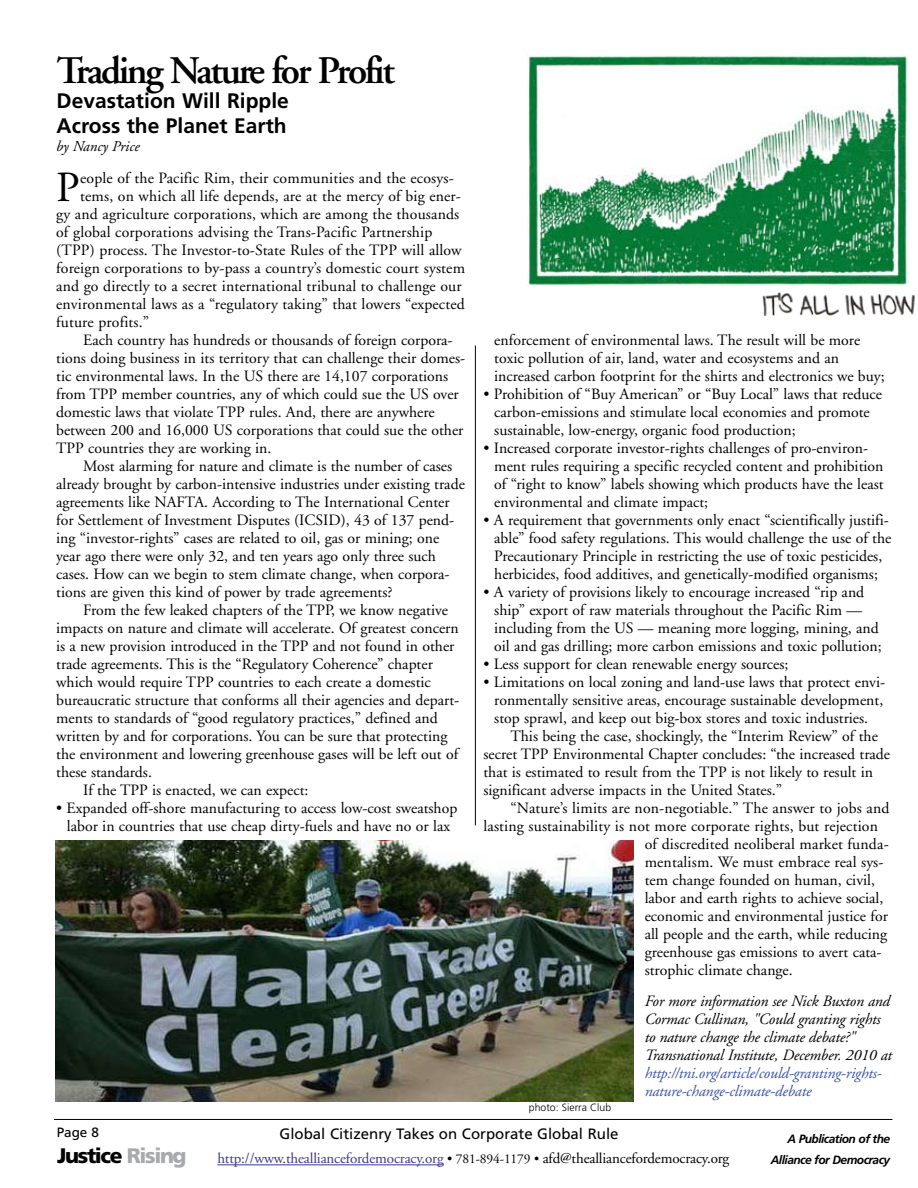
<style>
.page{position:relative;width:918px;height:1188px;background:#fff}
.page>*{position:absolute;margin:0;border:0;box-sizing:border-box;transform-origin:0 0}
.t1{font:42.9px "Adobe Garamond";color:#000}
.t2{font:600 39px "Adobe Garamond";letter-spacing:-.06em;color:#000}
.t3{font:700 21px/25.2px "Frutiger";color:#000}
.t4{font:900 21px "Frutiger";letter-spacing:-.065em;color:#000}
.t5{font:15.75px/18px "Adobe Garamond";color:#000}
.t6{font:italic 15.75px/18px "Adobe Garamond";letter-spacing:-.01em;color:#000}
.t7{font:italic 15.75px/18px "Adobe Garamond";letter-spacing:-.01em;color:#3a53a4}
.t8{font:15px "Adobe Garamond";letter-spacing:-.01em;color:#3b398c}
.t9{font:15px "Frutiger";color:#000}
.t10{font:italic 15px "Adobe Garamond";color:#000}
.t11{font:13.5px "Frutiger";color:#000}
.t12{font:italic 700 12px "Frutiger";letter-spacing:-.045em;color:#000}
.t13{font:300 10.5px "Frutiger";color:#000}
.s1{color:#a7a9ac}
.s2{font-size:13.5px;color:#000}
.s3{color:#000}
</style>
<div class="page">
<hr style="left:54px;top:1119px;width:838px;height:1px;background:#000">
<hr style="left:217px;top:1164px;width:227px;height:1px;background:#3b398c">
<img style="left:55px;top:841px;width:579px;height:260px">
<hr style="left:475px;top:346px;width:1px;height:479px;background:#000">
<img style="left:528px;top:55px;width:380px;height:230px">
<img style="left:762px;top:292px;width:153px;height:23px">
<h2 class="t2" style="left:57px;top:49px;width:340px">Trading Nature for Profit</h2>
<h3 class="t3" style="left:57px;top:88px;width:234px">Devastation Will Ripple<br>Across the Planet Earth</h3>
<p class="t10" style="left:56px;top:138px;width:85px">by Nancy Price</p>
<h1 class="t1" style="left:56px;top:164px;width:25px">P</h1>
<p class="t5" style="left:80px;top:169px;width:375px">eople of the Pacific Rim, their communities and the ecosys-</p>
<p class="t5" style="left:80px;top:187px;width:382px">tems, on which all life depends, are at the mercy of big ener-</p>
<p class="t5" style="left:56px;top:205px;width:405px">gy and agriculture corporations, which are among the thousands</p>
<p class="t5" style="left:56px;top:223px;width:378px">of global corporations advising the Trans-Pacific Partnership</p>
<p class="t5" style="left:56px;top:241px;width:407px">(TPP) process. The Investor-to-State Rules of the TPP will allow</p>
<p class="t5" style="left:56px;top:259px;width:410px">foreign corporations to by-pass a country’s domestic court system</p>
<p class="t5" style="left:56px;top:277px;width:407px">and go directly to a secret international tribunal to challenge our</p>
<p class="t5" style="left:56px;top:295px;width:410px">environmental laws as a “regulatory taking” that lowers “expected</p>
<p class="t5" style="left:56px;top:313px;width:95px">future profits.”</p>
<p class="t5" style="left:83px;top:331px;width:371px">Each country has hundreds or thousands of foreign corpora-</p>
<p class="t5" style="left:56px;top:349px;width:411px">tions doing business in its territory that can challenge their domes-</p>
<p class="t5" style="left:56px;top:367px;width:394px">tic environmental laws. In the US there are 14,107 corporations</p>
<p class="t5" style="left:56px;top:385px;width:404px">from TPP member countries, any of which could sue the US over</p>
<p class="t5" style="left:56px;top:403px;width:380px">domestic laws that violate TPP rules. And, there are anywhere</p>
<p class="t5" style="left:56px;top:421px;width:409px">between 200 and 16,000 US corporations that could sue the other</p>
<p class="t5" style="left:56px;top:439px;width:217px">TPP countries they are working in.</p>
<p class="t5" style="left:83px;top:457px;width:371px">Most alarming for nature and climate is the number of cases</p>
<p class="t5" style="left:56px;top:475px;width:410px">already brought by carbon-intensive industries under existing trade</p>
<p class="t5" style="left:56px;top:493px;width:395px">agreements like NAFTA. According to The International Center</p>
<p class="t5" style="left:56px;top:511px;width:400px">for Settlement of Investment Disputes (ICSID), 43 of 137 pend-</p>
<p class="t5" style="left:56px;top:529px;width:385px">ing “investor-rights” cases are related to oil, gas or mining; one</p>
<p class="t5" style="left:56px;top:547px;width:381px">year ago there were only 32, and ten years ago only three such</p>
<p class="t5" style="left:56px;top:565px;width:395px">cases. How can we begin to stem climate change, when corpora-</p>
<p class="t5" style="left:56px;top:583px;width:338px">tions are given this kind of power by trade agreements?</p>
<p class="t5" style="left:83px;top:601px;width:366px">From the few leaked chapters of the TPP, we know negative</p>
<p class="t5" style="left:56px;top:619px;width:404px">impacts on nature and climate will accelerate. Of greatest concern</p>
<p class="t5" style="left:56px;top:637px;width:400px">is a new provision introduced in the TPP and not found in other</p>
<p class="t5" style="left:56px;top:655px;width:378px">trade agreements. This is the “Regulatory Coherence” chapter</p>
<p class="t5" style="left:56px;top:673px;width:376px">which would require TPP countries to each create a domestic</p>
<p class="t5" style="left:56px;top:691px;width:405px">bureaucratic structure that conforms all their agencies and depart-</p>
<p class="t5" style="left:56px;top:709px;width:383px">ments to standards of “good regulatory practices,” defined and</p>
<p class="t5" style="left:56px;top:727px;width:393px">written by and for corporations. You can be sure that protecting</p>
<p class="t5" style="left:56px;top:745px;width:404px">the environment and lowering greenhouse gases will be left out of</p>
<p class="t5" style="left:56px;top:763px;width:97px">these standards.</p>
<p class="t5" style="left:83px;top:781px;width:227px">If the TPP is enacted, we can expect:</p>
<p class="t5" style="left:56px;top:799px;width:403px;text-align:center">• Expanded off-shore manufacturing to access low-cost sweatshop labor in countries that use cheap dirty-fuels and have no or lax</p>
<p class="t5" style="left:494px;top:331px;width:392px">enforcement of environmental laws. The result will be more toxic pollution of air, land, water and ecosystems and an increased carbon footprint for the shirts and electronics we buy;</p>
<p class="t5" style="left:494px;top:385px;width:389px;text-indent:-11px">• Prohibition of “Buy American” or “Buy Local” laws that reduce carbon-emissions and stimulate local economies and promote sustainable, low-energy, organic food production;</p>
<p class="t5" style="left:494px;top:439px;width:391px;text-indent:-11px">• Increased corporate investor-rights challenges of pro-environ&shy;ment rules requiring a specific recycled content and prohibition of “right to know” labels showing which products have the least environmental and climate impact;</p>
<p class="t5" style="left:494px;top:511px;width:399px;text-indent:-11px">• A requirement that governments only enact “scientifically justifi&shy;able” food safety regulations. This would challenge the use of the Precautionary Principle in restricting the use of toxic pesticides, herbicides, food additives, and genetically-modified organisms;</p>
<p class="t5" style="left:494px;top:583px;width:389px;text-indent:-11px">• A variety of provisions likely to encourage increased “rip and ship” export of raw materials throughout the Pacific Rim — including from the US — meaning more logging, mining, and oil and gas drilling; more carbon emissions and toxic pollution;</p>
<p class="t5" style="left:483px;top:655px;width:307px">• Less support for clean renewable energy sources;</p>
<p class="t5" style="left:483px;top:673px;width:403px;text-align:center">• Limitations on local zoning and land-use laws that protect envi&shy;ronmentally sensitive areas, encourage sustainable development, stop sprawl, and keep out big-box stores and toxic industries.</p>
<p class="t5" style="left:483px;top:727px;width:408px;text-indent:27px">This being the case, shockingly, the “Interim Review” of the secret TPP Environmental Chapter concludes: “the increased trade that is estimated to result from the TPP is not likely to result in significant adverse impacts in the United States.”</p>
<p class="t5" style="left:510px;top:799px;width:380px">“Nature’s limits are non-negotiable.” The answer to jobs and</p>
<p class="t5" style="left:483px;top:817px;width:396px">lasting sustainability is not more corporate rights, but rejection</p>
<p class="t5" style="left:645px;top:835px;width:246px">of discredited neoliberal market funda-</p>
<p class="t5" style="left:645px;top:853px;width:240px">mentalism. We must embrace real sys-</p>
<p class="t5" style="left:645px;top:871px;width:232px">tem change founded on human, civil,</p>
<p class="t5" style="left:645px;top:889px;width:240px">labor and earth rights to achieve social,</p>
<p class="t5" style="left:645px;top:907px;width:245px">economic and environmental justice for</p>
<p class="t5" style="left:645px;top:925px;width:244px">all people and the earth, while reducing</p>
<p class="t5" style="left:645px;top:943px;width:238px">greenhouse gas emissions to avert cata-</p>
<p class="t5" style="left:645px;top:961px;width:150px">strophic climate change.</p>
<p class="t6" style="left:645px;top:993px;width:249px">For more information see Nick Buxton and Cormac Cullinan, "Could granting rights to nature change the climate debate?" Transnational Institute, December. 2010 at</p>
<p class="t7" style="left:645px;top:1065px;width:239px">http://tni.org/article/could-granting-rights&shy;nature-change-climate-debate</p>
<p class="t13" style="left:529px;top:1101px;width:84px">photo: Sierra Club</p>
<p class="t11" style="left:57px;top:1124px;width:44px">Page 8</p>
<h3 class="t4" style="left:57px;top:1143px;width:131px">Justice <span class="s1">Rising</span></h3>
<p class="t9" style="left:280px;top:1125px;width:340px">Global Citizenry Takes on Corporate Global Rule</p>
<p class="t12" style="left:787px;top:1132px;width:104px">A Publication of the</p>
<p class="t8" style="left:217px;top:1151px;width:513px">http://www.thealliancefordemocracy.org <span class="s2">• 781-894-1179 •</span> <span class="s3">afd@thealliancefordemocracy.org</span></p>
<p class="t12" style="left:771px;top:1153px;width:121px">Alliance for Democracy</p>
</div>
